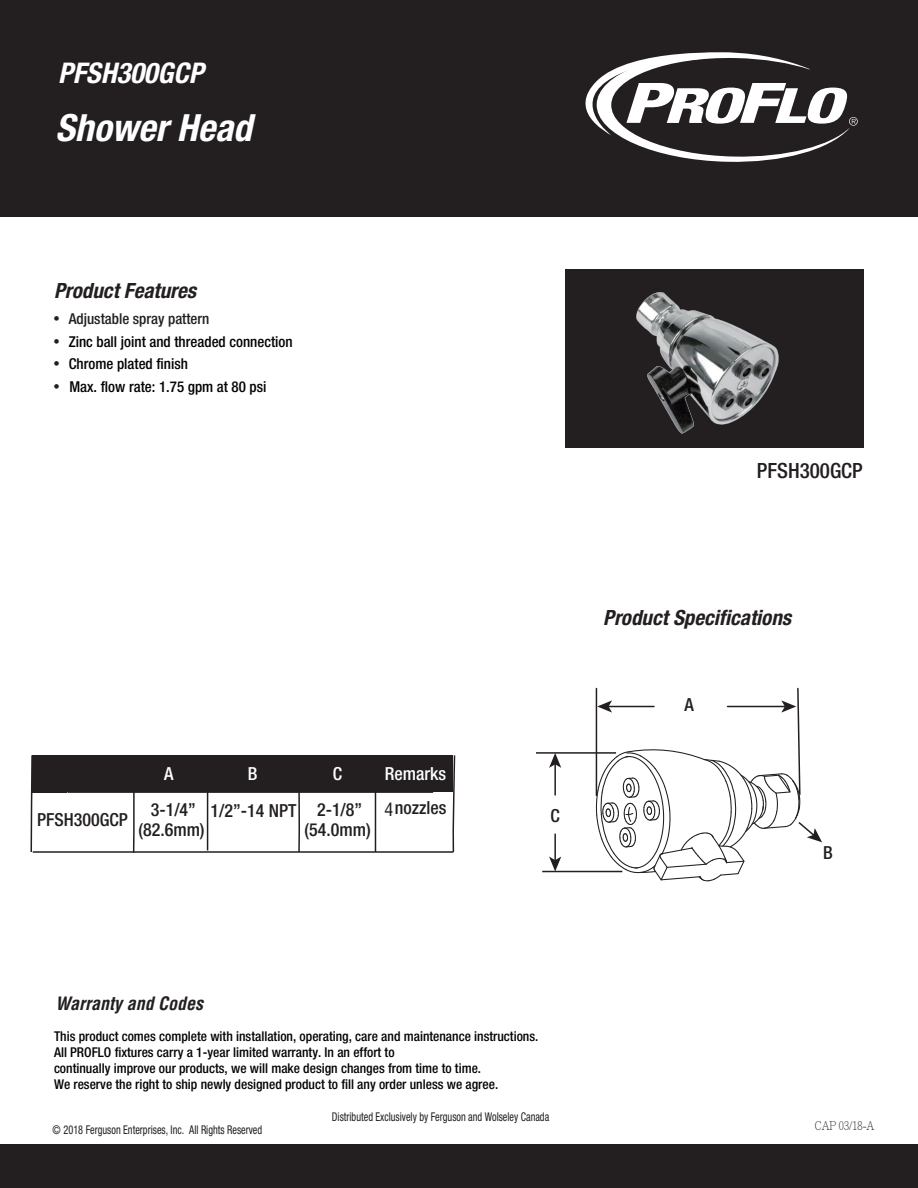
<style>
.page{position:relative;width:918px;height:1188px;background:#fff}
.page>*{position:absolute;margin:0;border:0;box-sizing:border-box;transform-origin:0 0}
.t1{font:italic 700 condensed 37.5px "Helvetica Neue LT Std";color:#fff}
.t2{font:italic 700 condensed 28.5px "Helvetica Neue LT Std";color:#fff}
.t3{font:italic 700 condensed 21px "Helvetica Neue";color:#231f20}
.t4{font:italic 700 condensed 21px "Helvetica Neue LT Std";color:#231f20}
.t5{font:500 condensed 21px "Helvetica Neue";color:#231f20}
.t6{font:500 condensed 18px "Helvetica Neue";color:#231f20}
.t7{font:italic 700 condensed 18px "Helvetica";color:#231f20}
.t8{font:500 condensed 18px "Helvetica Neue";color:#fff}
.t9{font:500 condensed 15px/22.5px "Helvetica Neue";color:#030303}
.t10{font:500 condensed 15px "Helvetica Neue LT Std";color:#231f20}
.t11{font:condensed 15px/22.5px "Helvetica";color:#231f20;text-align:justify}
.t12{font:500 condensed 13.5px/16.2px "Helvetica Neue";color:#030303}
.t13{font:condensed 12px "Helvetica Neue";color:#231f20;scale:.85 1}
.t14{font:300 12px "Adobe Ming Std";color:#231f20;scale:.85 1}
.s1{font-family:"Helvetica";font-weight:400}
</style>
<div class="page">
<div style="left:0;top:0;width:918px;height:217px;background:#231f20"></div>
<div style="left:0;top:1144px;width:918px;height:44px;background:#231f20"></div>
<div style="left:566px;top:269px;width:298px;height:179px;background:#231f20"></div>
<div style="left:32px;top:755px;width:108px;height:38px;background:#231f20"></div>
<div style="left:140px;top:755px;width:71px;height:37px;background:#231f20"></div>
<div style="left:211px;top:755px;width:72px;height:37px;background:#231f20"></div>
<div style="left:283px;top:755px;width:71px;height:37px;background:#231f20"></div>
<div style="left:354px;top:755px;width:99px;height:37px;background:#231f20"></div>
<svg style="left:30px;top:755px;width:3px;height:98px"></svg>
<svg style="left:132px;top:793px;width:3px;height:58px"></svg>
<svg style="left:206px;top:793px;width:3px;height:58px"></svg>
<svg style="left:298px;top:793px;width:2px;height:58px"></svg>
<svg style="left:374px;top:793px;width:3px;height:58px"></svg>
<svg style="left:452px;top:755px;width:4px;height:98px"></svg>
<hr style="left:67px;top:791px;width:366px;height:2px;background:#231f20">
<hr style="left:33px;top:851px;width:420px;height:2px;background:#231f20">
<svg style="left:567px;top:47px;width:291px;height:116px"></svg>
<img style="left:637px;top:292px;width:142px;height:142px">
<hr style="left:536px;top:752px;width:80px;height:2px;background:#231f20">
<hr style="left:542px;top:871px;width:80px;height:1px;background:#231f20">
<hr style="left:554px;top:764px;width:2px;height:31px;background:#231f20">
<svg style="left:549px;top:753px;width:12px;height:15px"></svg>
<hr style="left:554px;top:834px;width:2px;height:27px;background:#231f20">
<svg style="left:549px;top:857px;width:12px;height:14px"></svg>
<svg style="left:596px;top:687px;width:226px;height:194px"></svg>
<h2 class="t2" style="left:58px;top:56px;width:147px">PFSH300GCP</h2>
<h1 class="t1" style="left:56px;top:105px;width:198px">Shower Head</h1>
<h3 class="t4" style="left:54px;top:278px;width:144px">Product Features</h3>
<p class="t10" style="left:54px;top:310px;width:157px"><span class="s1">•</span> Adjustable spray pattern</p>
<p class="t11" style="left:54px;top:330px;width:6px">• • •</p>
<p class="t9" style="left:69px;top:330px;width:226px">Zinc ball joint and threaded connection<br>Chrome plated finish<br>Max. flow rate: 1.75 gpm at 80 psi</p>
<h3 class="t6" style="left:37px;top:809px;width:92px">PFSH300GCP</h3>
<h3 class="t8" style="left:164px;top:762px;width:11px">A</h3>
<h3 class="t8" style="left:248px;top:762px;width:11px">B</h3>
<h3 class="t8" style="left:333px;top:762px;width:11px">C</h3>
<h3 class="t8" style="left:385px;top:762px;width:63px">Remarks</h3>
<h3 class="t6" style="left:151px;top:798px;width:297px">3-1/4” 1/2”-14 NPT 2-1/8” <span class="s1">4</span>nozzles</h3>
<h3 class="t6" style="left:138px;top:819px;width:68px">(82.6mm)</h3>
<h3 class="t6" style="left:305px;top:819px;width:68px">(54.0mm)</h3>
<h3 class="t5" style="left:757px;top:458px;width:107px">PFSH300GCP</h3>
<h3 class="t6" style="left:550px;top:805px;width:11px">C</h3>
<h3 class="t3" style="left:603px;top:605px;width:190px">Product Specifications</h3>
<h3 class="t6" style="left:684px;top:694px;width:11px">A</h3>
<h3 class="t6" style="left:823px;top:842px;width:11px">B</h3>
<h3 class="t7" style="left:56px;top:993px;width:149px">Warranty and Codes</h3>
<p class="t12" style="left:54px;top:1028px;width:486px">This product comes complete with installation, operating, care and maintenance instructions.<br>All PROFLO fixtures carry a 1-year limited warranty. In an effort to<br>continually improve our products, we will make design changes from time to time.<br>We reserve the right to ship newly designed product to fill any order unless we agree.</p>
<p class="t13" style="left:52px;top:1122px;width:248px">© 2018 Ferguson Enterprises, Inc. All Rights Reserved</p>
<p class="t13" style="left:332px;top:1110px;width:257px">Distributed Exclusively by Ferguson and Wolseley Canada</p>
<p class="t14" style="left:815px;top:1119px;width:71px">CAP 03/18-A</p>
</div>
